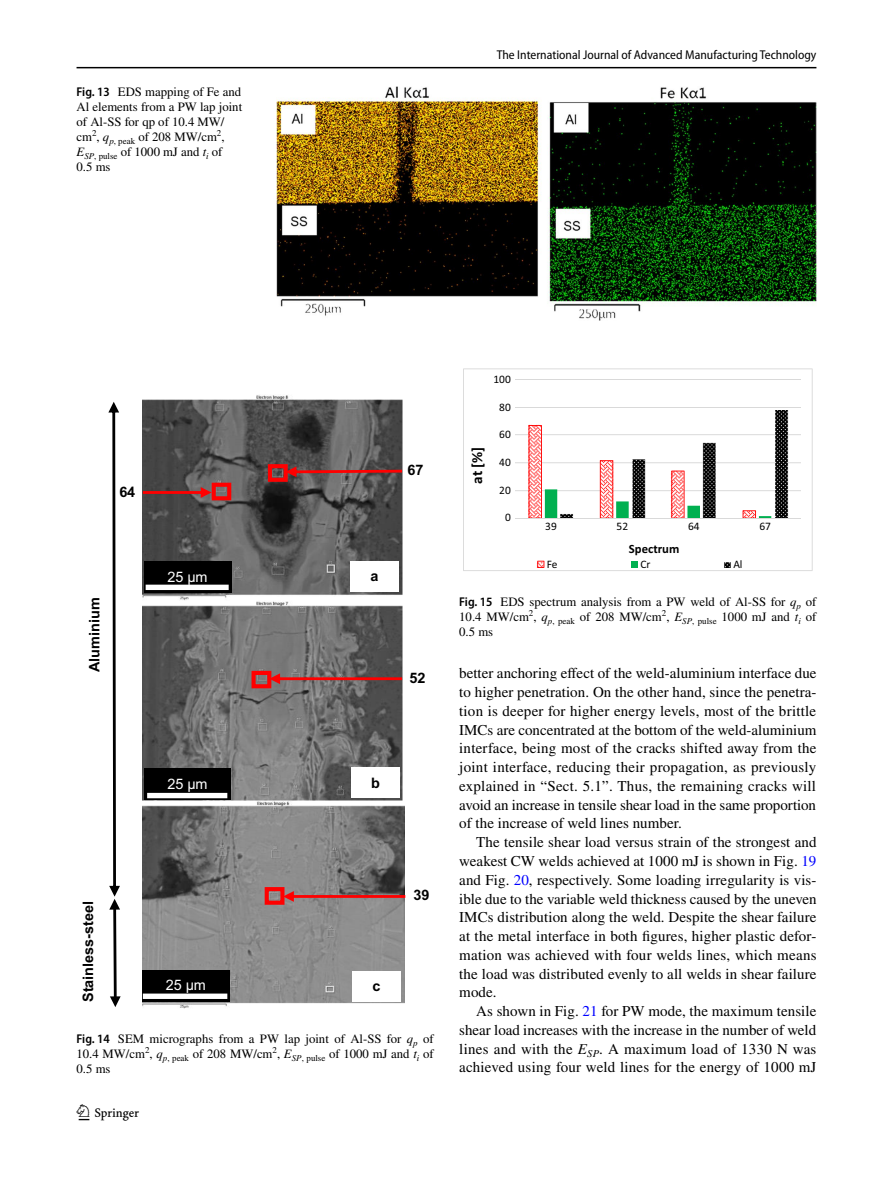
<style>
.page{position:relative;width:893px;height:1187px;background:#fff}
.page>*{position:absolute;margin:0;border:0;box-sizing:border-box;transform-origin:0 0}
.t1{font:22.5px "Springnew Regular 2";color:#000}
.t2{font:700 15.3px "Calibri";color:#000}
.t3{font:15px/18.8px "STIX";letter-spacing:.005em;color:#000;text-align:justify}
.t4{font:14.4px "Arial Bold MT11";color:#000}
.t5{font:14.4px "Arial MT8";letter-spacing:-.005em;color:#fff}
.t6{font:12.75px/15px "STIX";color:#000;text-align:justify}
.t7{font:semi-condensed 12.75px "Myriad Pro";color:#000}
.t8{font:700 12.6px "Calibri";color:#000}
.t9{font:11.4px "Calibri";color:#000}
.s1{font-family:"Myriad Pro";font-weight:600;font-stretch:semi-condensed}
.s2{font-style:italic}
.s3{color:#00f}
</style>
<div class="page">
<hr style="left:77px;top:67px;width:739px;height:1px;background:#000">
<img style="left:276px;top:87px;width:540px;height:233px">
<img style="left:142px;top:395px;width:263px;height:613px">
<svg style="left:143px;top:462px;width:262px;height:444px;background:#716c6c"></svg>
<div style="left:350px;top:561px;width:49px;height:31px;background:#fff"></div>
<div style="left:351px;top:767px;width:49px;height:31px;background:#fff"></div>
<div style="left:352px;top:970px;width:49px;height:31px;background:#fff"></div>
<div style="left:144px;top:561px;width:87px;height:32px;background:#000"></div>
<div style="left:146px;top:584px;width:83px;height:6px;background:#fff"></div>
<div style="left:144px;top:768px;width:87px;height:32px;background:#000"></div>
<div style="left:147px;top:792px;width:80px;height:6px;background:#fff"></div>
<div style="left:142px;top:969px;width:88px;height:32px;background:#000"></div>
<div style="left:143px;top:993px;width:84px;height:5px;background:#fff"></div>
<svg style="left:108px;top:402px;width:13px;height:605px"></svg>
<svg style="left:463px;top:368px;width:350px;height:203px"></svg>
<p class="t6" style="left:77px;top:85px;width:167px;text-align:left"><span class="s1">Fig. 13</span> EDS mapping of Fe and<br>Al elements from a PW lap joint of Al-SS for qp of 10.4 MW/ cm<sup>2</sup>, <span class="s2">q</span><sub>p</sub><sub>,</sub> <sub>peak</sub> of 208 MW/cm<sup>2</sup>,<br><span class="s2">E</span><sub>SP</sub><sub>,</sub> <sub>pulse</sub> of 1000 mJ and <span class="s2">t</span><sub>i</sub> of<br>0.5 ms</p>
<p class="t7" style="left:497px;top:48px;width:321px">The International Journal of Advanced Manufacturing Technology</p>
<p class="t4" style="left:119px;top:481px;width:18px">64</p>
<p class="t4" style="left:84px;top:671px;width:76px;rotate:-90deg">Aluminium</p>
<p class="t5" style="left:168px;top:566px;width:42px">25 µm</p>
<p class="t5" style="left:168px;top:773px;width:42px">25 µm</p>
<p class="t4" style="left:78px;top:1001px;width:102px;rotate:-90deg">Stainless-steel</p>
<p class="t5" style="left:166px;top:975px;width:42px">25 µm</p>
<p class="t4" style="left:408px;top:460px;width:18px">67</p>
<p class="t4" style="left:371px;top:566px;width:10px">a</p>
<p class="t4" style="left:409px;top:667px;width:18px">52</p>
<p class="t4" style="left:371px;top:772px;width:10px">b</p>
<p class="t4" style="left:373px;top:975px;width:10px">c</p>
<p class="t4" style="left:413px;top:884px;width:18px">39</p>
<p class="t6" style="left:77px;top:1032px;width:359px"><span class="s1">Fig. 14</span> SEM micrographs from a PW lap joint of Al-SS for <span class="s2">q</span><sub>p</sub> of 10.4 MW/cm<sup>2</sup>, <span class="s2">q</span><sub>p</sub><sub>,</sub> <sub>peak</sub> of 208 MW/cm<sup>2</sup>, <span class="s2">E</span><sub>SP</sub><sub>,</sub> <sub>pulse</sub> of 1000 mJ and <span class="s2">t</span><sub>i</sub> of 0.5 ms</p>
<h1 class="t1" style="left:79px;top:1104px;width:62px">1 3</h1>
<p class="t9" style="left:493px;top:371px;width:19px">100</p>
<p class="t9" style="left:499px;top:399px;width:13px">80</p>
<p class="t2" style="left:466px;top:484px;width:39px;rotate:-90deg">at [%]</p>
<p class="t9" style="left:499px;top:426px;width:13px">60</p>
<p class="t9" style="left:499px;top:454px;width:13px">40</p>
<p class="t9" style="left:499px;top:482px;width:13px">20</p>
<p class="t9" style="left:505px;top:509px;width:7px">0</p>
<p class="t9" style="left:545px;top:518px;width:13px">39</p>
<p class="t9" style="left:617px;top:518px;width:13px">52</p>
<p class="t9" style="left:688px;top:518px;width:13px">64</p>
<p class="t9" style="left:759px;top:518px;width:13px">67</p>
<p class="t8" style="left:629px;top:540px;width:52px">Spectrum</p>
<p class="t9" style="left:547px;top:556px;width:12px">Fe</p>
<p class="t9" style="left:640px;top:556px;width:12px">Cr</p>
<p class="t9" style="left:733px;top:556px;width:11px">Al</p>
<p class="t6" style="left:459px;top:595px;width:359px"><span class="s1">Fig. 15</span> EDS spectrum analysis from a PW weld of Al-SS for <span class="s2">q</span><sub>p</sub> of 10.4 MW/cm<sup>2</sup>, <span class="s2">q</span><sub>p</sub><sub>,</sub> <sub>peak</sub> of 208 MW/cm<sup>2</sup>, <span class="s2">E</span><sub>SP</sub><sub>,</sub> <sub>pulse</sub> 1000 mJ and <span class="s2">t</span><sub>i</sub> of 0.5 ms</p>
<p class="t3" style="left:459px;top:665px;width:359px">better anchoring effect of the weld-aluminium interface due to higher penetration. On the other hand, since the penetra&shy;tion is deeper for higher energy levels, most of the brittle IMCs are concentrated at the bottom of the weld-aluminium interface, being most of the cracks shifted away from the joint interface, reducing their propagation, as previously explained in “Sect. 5.1”. Thus, the remaining cracks will avoid an increase in tensile shear load in the same proportion of the increase of weld lines number.</p>
<p class="t3" style="left:459px;top:833px;width:359px;text-indent:17px">The tensile shear load versus strain of the strongest and weakest CW welds achieved at 1000 mJ is shown in Fig. <span class="s3">19 </span>and Fig. <span class="s3">20</span>, respectively. Some loading irregularity is vis&shy;ible due to the variable weld thickness caused by the uneven IMCs distribution along the weld. Despite the shear failure at the metal interface in both figures, higher plastic defor&shy;mation was achieved with four welds lines, which means the load was distributed evenly to all welds in shear failure mode.</p>
<p class="t3" style="left:459px;top:1002px;width:359px;text-indent:17px">As shown in Fig. <span class="s3">21</span> for PW mode, the maximum tensile shear load increases with the increase in the number of weld lines and with the <span class="s2">E</span><sub>SP</sub>. A maximum load of 1330 N was achieved using four weld lines for the energy of 1000 mJ</p>
</div>
